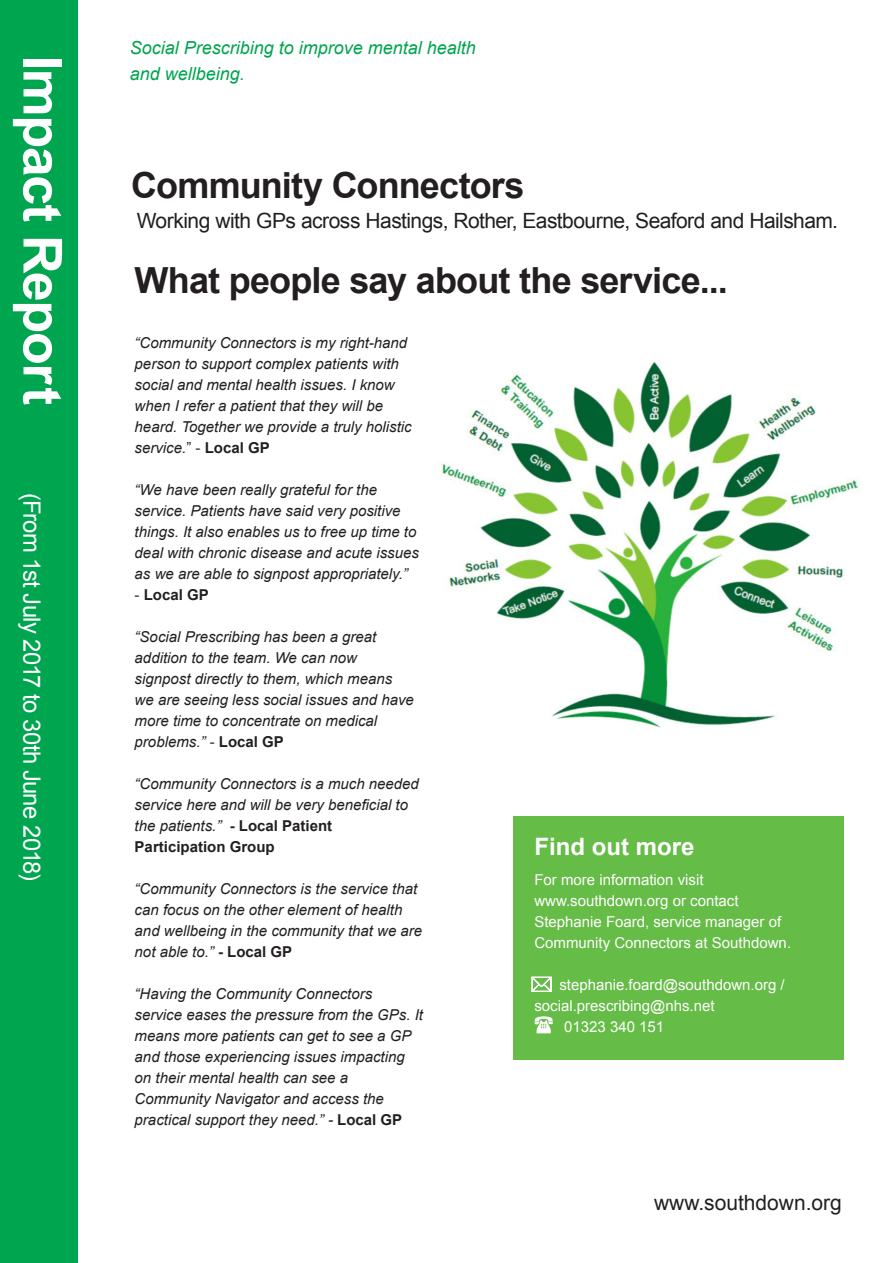
<style>
.page{position:relative;width:893px;height:1263px;background:#fff}
.page>*{position:absolute;margin:0;border:0;box-sizing:border-box;transform-origin:0 0}
.t1{font:700 53.85px "Arial";letter-spacing:-.025em;color:#fff}
.t2{font:700 36px "Arial";letter-spacing:-.025em;color:#231f20}
.t3{font:700 24px "Arial";color:#fff}
.t4{font:23.85px "Arial";letter-spacing:-.03em;color:#fff}
.t5{font:21px "Arial";letter-spacing:-.025em;color:#231f20}
.t6{font:21px "Arial";color:#231f20}
.t7{font:italic 18px/25.5px "Arial";color:#00a54f}
.t8{font:italic 15px/21px "Arial";color:#231f20}
.t9{font:15px/21px "Arial";color:#fff}
.t10{font:700 15px "Arial";color:#231f20}
.s1{font-style:normal}
.s2{font-weight:700;font-style:normal}
.s3{font-weight:400}
</style>
<div class="page">
<div style="left:513px;top:816px;width:330px;height:244px;background:#65bc46"></div>
<svg style="left:535px;top:1016px;width:18px;height:17px"></svg>
<div style="left:0;top:0;width:77px;height:1263px;background:#00a54f"></div>
<svg style="left:531px;top:976px;width:21px;height:16px"></svg>
<img style="left:440px;top:361px;width:420px;height:367px">
<p class="t1" style="left:78px;top:55px;width:352px;rotate:90deg">Impact Report</p>
<p class="t4" style="left:48px;top:493px;width:389px;rotate:90deg">(From 1st July 2017 to 30th June 2018)</p>
<p class="t7" style="left:130px;top:35px;width:348px">Social Prescribing to improve mental health and wellbeing.</p>
<p class="t2" style="left:131px;top:161px;width:395px">Community Connectors</p>
<p class="t5" style="left:137px;top:207px;width:703px">Working with GPs across Hastings, Rother, Eastbourne, Seaford and Hailsham.</p>
<p class="t2" style="left:135px;top:256px;width:595px">What people say about the service...</p>
<p class="t8" style="left:135px;top:333px;width:279px">“Community Connectors is my right-hand person to support complex patients with social and mental health issues. I know when I refer a patient that they will be heard. Together we provide a truly holistic service.<span class="s1">” -</span> <span class="s2">Local GP</span></p>
<p class="t8" style="left:135px;top:480px;width:286px">“We have been really grateful for the service. Patients have said very positive things. It also enables us to free up time to deal with chronic disease and acute issues as we are able to signpost appropriately.”</p>
<p class="t10" style="left:135px;top:585px;width:76px"><span class="s3">-</span> Local GP</p>
<p class="t8" style="left:135px;top:627px;width:243px">“Social Prescribing has been a great addition to the team. We can now</p>
<p class="t8" style="left:135px;top:669px;width:281px">signpost directly to them, which means we are seeing less social issues and have more time to concentrate on medical</p>
<p class="t8" style="left:135px;top:732px;width:151px">problems.” <span class="s1">-</span> <span class="s2">Local GP</span></p>
<p class="t8" style="left:135px;top:774px;width:286px">“Community Connectors is a much needed service here and will be very beneficial to the patients.” <span class="s2">- Local Patient</span></p>
<p class="t10" style="left:135px;top:837px;width:142px">Participation Group</p>
<p class="t8" style="left:135px;top:879px;width:289px">“Community Connectors is the service that can focus on the other element of health and wellbeing in the community that we are not able to.” <span class="s2">- Local GP</span></p>
<p class="t8" style="left:135px;top:984px;width:239px">“Having the Community Connectors</p>
<p class="t8" style="left:135px;top:1005px;width:290px">service eases the pressure from the GPs. It means more patients can get to see a GP and those experiencing issues impacting on their mental health can see a</p>
<p class="t8" style="left:135px;top:1089px;width:251px">Community Navigator and access the</p>
<p class="t8" style="left:135px;top:1110px;width:269px">practical support they need.” - <span class="s2">Local GP</span></p>
<p class="t3" style="left:534px;top:831px;width:162px">Find out more</p>
<p class="t9" style="left:534px;top:869px;width:171px">For more information visit</p>
<p class="t9" style="left:534px;top:890px;width:206px">www.southdown.org or contact</p>
<p class="t9" style="left:534px;top:911px;width:258px">Stephanie Foard, service manager of<br>Community Connectors at Southdown.</p>
<p class="t9" style="left:559px;top:974px;width:227px">stephanie.foard@southdown.org /</p>
<p class="t9" style="left:534px;top:995px;width:182px">social.prescribing@nhs.net</p>
<p class="t9" style="left:564px;top:1016px;width:102px">01323 340 151</p>
<p class="t6" style="left:654px;top:1189px;width:189px">www.southdown.org</p>
</div>
